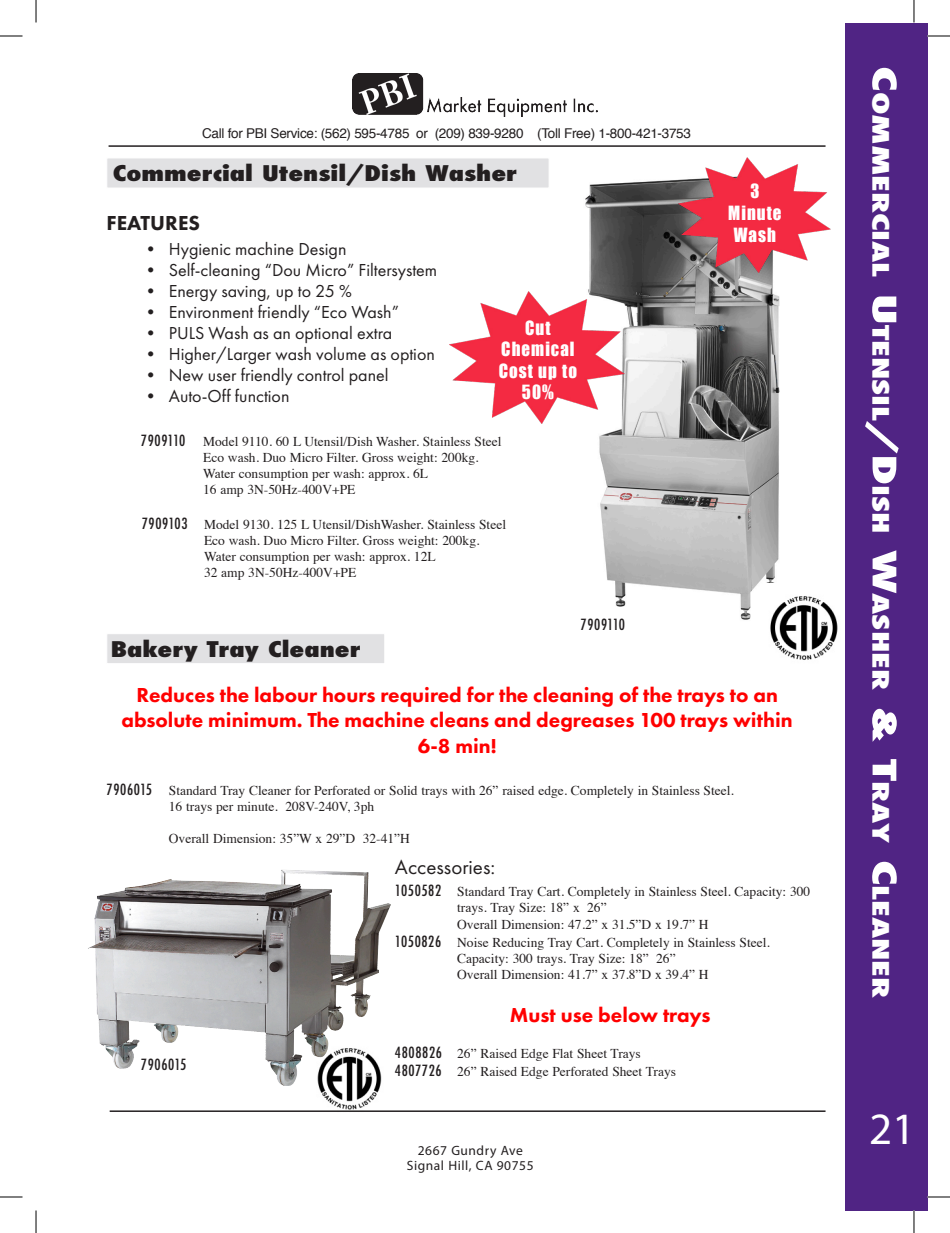
<style>
.page{position:relative;width:950px;height:1233px;background:#fff}
.page>*{position:absolute;margin:0;border:0;box-sizing:border-box;transform-origin:0 0}
.t1{font:45px "Myriad Pro";color:#fff}
.t2{font:800 condensed 22.05px "Futura";color:#fff;scale:1.6 1}
.t3{font:800 21px/25.2px "Futura PT";color:#f00;text-align:center}
.t4{font:800 condensed 21px "Futura";color:#231f20;scale:1.3 1}
.t5{font:21px "Futura PT";color:#231f20}
.t6{font:800 21px "Futura PT";color:#231f20}
.t7{font:18px "Futura PT";color:#231f20}
.t8{font:18px/21.6px "Impact";letter-spacing:.06em;color:#fff;text-align:center;scale:.94 1}
.t9{font:500 condensed 15px "Futura";letter-spacing:.04em;color:#231f20}
.t10{font:500 condensed 15px "Futura";letter-spacing:.02em;color:#231f20}
.t11{font:13.5px/16.2px "Times";color:#231f20}
.t12{font:13.5px "Helvetica";letter-spacing:-.02em;color:#231f20}
.t13{font:13.5px "Myriad Pro";letter-spacing:.04em;color:#231f20}
.s1{font-family:"Futura";font-weight:500;font-stretch:condensed;font-size:15px}
.s2{font-size:31.5px}
</style>
<div class="page">
<div style="left:845px;top:23px;width:82px;height:1187px;background:#502484"></div>
<hr style="left:109px;top:145px;width:716px;height:2px;background:#231f20">
<img style="left:353px;top:73px;width:244px;height:44px">
<div style="left:107px;top:634px;width:278px;height:30px;background:#e1e1e3;border:1px solid #fff"></div>
<div style="left:107px;top:158px;width:442px;height:30px;background:#e1e1e3;border:1px solid #fff"></div>
<img style="left:585px;top:179px;width:195px;height:441px">
<img style="left:764px;top:583px;width:74px;height:77px">
<img style="left:318px;top:1042px;width:64px;height:68px">
<hr style="left:110px;top:1110px;width:715px;height:2px;background:#231f20">
<img style="left:678px;top:158px;width:152px;height:115px">
<img style="left:449px;top:292px;width:175px;height:132px">
<img style="left:88px;top:870px;width:240px;height:216px">
<svg style="left:0;top:36px;width:22px;height:1px"></svg>
<svg style="left:927px;top:36px;width:23px;height:1px"></svg>
<svg style="left:0;top:1197px;width:22px;height:1px"></svg>
<svg style="left:927px;top:1197px;width:23px;height:1px"></svg>
<svg style="left:36px;top:0;width:1px;height:22px"></svg>
<svg style="left:36px;top:1210px;width:1px;height:23px"></svg>
<svg style="left:913px;top:0;width:1px;height:22px"></svg>
<svg style="left:913px;top:1210px;width:1px;height:23px"></svg>
<p class="t12" style="left:202px;top:122px;width:490px">Call for PBI Service: (562) 595-4785 or (209) 839-9280 (Toll Free) 1-800-421-3753</p>
<h3 class="t4" style="left:113px;top:159px;width:312px">Commercial Utensil/Dish Washer</h3>
<h3 class="t6" style="left:107px;top:209px;width:95px">FEATURES</h3>
<h3 class="t7" style="left:142px;top:238px;width:206px">• Hygienic machine Design</h3>
<h3 class="t7" style="left:142px;top:259px;width:297px">• Self-cleaning “Dou Micro” Filtersystem</h3>
<h3 class="t7" style="left:142px;top:280px;width:212px">• Energy saving, up to 25 %</h3>
<h3 class="t7" style="left:142px;top:301px;width:259px">• Environment friendly “Eco Wash”</h3>
<h3 class="t7" style="left:142px;top:322px;width:252px">• PULS Wash as an optional extra</h3>
<h3 class="t7" style="left:142px;top:343px;width:295px">• Higher/Larger wash volume as option</h3>
<h3 class="t7" style="left:142px;top:364px;width:248px">• New user friendly control panel</h3>
<h3 class="t7" style="left:142px;top:385px;width:149px">• Auto-Off function</h3>
<h3 class="t8" style="left:499px;top:316px;width:85px">Cut<br>Chemical<br>Cost up to<br>50%</h3>
<p class="t11" style="left:203px;top:432px;width:300px;text-indent:-62px"><span class="s1">7909110</span> Model 9110. 60 L Utensil/Dish Washer. Stainless Steel Eco wash. Duo Micro Filter. Gross weight: 200kg.<br>Water consumption per wash: approx. 6L<br>16 amp 3N-50Hz-400V+PE</p>
<p class="t11" style="left:204px;top:515px;width:303px;text-indent:-62px"><span class="s1">7909103</span> Model 9130. 125 L Utensil/DishWasher. Stainless Steel Eco wash. Duo Micro Filter. Gross weight: 200kg.<br>Water consumption per wash: approx. 12L<br>32 amp 3N-50Hz-400V+PE</p>
<p class="t10" style="left:580px;top:615px;width:46px">7909110</p>
<h3 class="t8" style="left:728px;top:180px;width:58px">3<br>Minute<br>Wash</h3>
<h3 class="t4" style="left:111px;top:635px;width:193px">Bakery Tray Cleaner</h3>
<h3 class="t3" style="left:122px;top:682px;width:672px">Reduces the labour hours required for the cleaning of the trays to an absolute minimum. The machine cleans and degreases 100 trays within<br>6-8 min!</h3>
<p class="t11" style="left:169px;top:781px;width:566px;text-indent:-62px"><span class="s1">7906015</span> Standard Tray Cleaner for Perforated or Solid trays with 26” raised edge. Completely in Stainless Steel.<br>16 trays per minute. 208V-240V, 3ph</p>
<p class="t11" style="left:169px;top:830px;width:242px">Overall Dimension: 35”W x 29”D 32-41”H</p>
<h3 class="t5" style="left:395px;top:855px;width:102px">Accessories:</h3>
<p class="t9" style="left:141px;top:1055px;width:47px">7906015</p>
<p class="t11" style="left:457px;top:883px;width:354px;text-indent:-62px"><span class="s1">1050582</span> Standard Tray Cart. Completely in Stainless Steel. Capacity: 300 trays. Tray Size: 18” x 26”<br>Overall Dimension: 47.2” x 31.5”D x 19.7” H</p>
<p class="t11" style="left:457px;top:933px;width:314px;text-indent:-62px"><span class="s1">1050826</span> Noise Reducing Tray Cart. Completely in Stainless Steel.<br>Capacity: 300 trays. Tray Size: 18” 26”<br>Overall Dimension: 41.7” x 37.8”D x 39.4” H</p>
<h3 class="t3" style="left:510px;top:1002px;width:202px">Must use below trays</h3>
<p class="t11" style="left:395px;top:1044px;width:282px;line-height:18px"><span class="s1">4808826</span> 26” Raised Edge Flat Sheet Trays<br><span class="s1">4807726</span> 26” Raised Edge Perforated Sheet Trays</p>
<p class="t13" style="left:418px;top:1142px;width:107px">2667 Gundry Ave</p>
<p class="t13" style="left:407px;top:1157px;width:128px">Signal Hill, CA 90755</p>
<h2 class="t2" style="left:895px;top:66px;width:584px;rotate:90deg"><span class="s2">C</span>ommercial <span class="s2">U</span>tensil<span class="s2">/D</span>ish <span class="s2">W</span>asher <span class="s2">&amp; T</span>ray <span class="s2">C</span>leaner</h2>
<h1 class="t1" style="left:869px;top:1102px;width:48px">21</h1>
</div>
